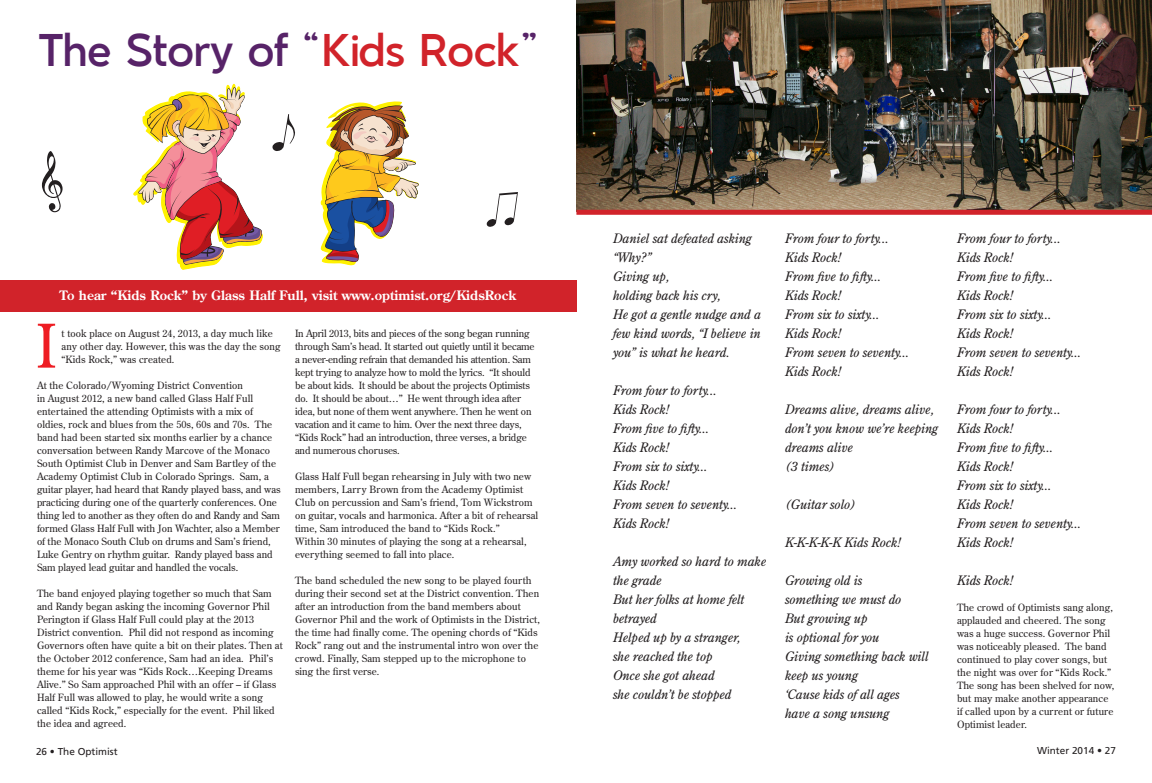
<style>
.page{position:relative;width:1152px;height:783px;background:#fff}
.page>*{position:absolute;margin:0;border:0;box-sizing:border-box;transform-origin:0 0}
.t1{font:60px "Century Old Style Std";color:#ee1d23}
.t2{font:41px "Monteforte";color:#572368}
.t3{font:italic 13px/19px "Century Old Style Std";letter-spacing:-.01em;color:#231f20}
.t4{font:700 13px "Century Old Style Std";color:#fff}
.t5{font:10px/13px "Century Old Style Std";letter-spacing:.01em;color:#231f20}
.t6{font:10px/13px "Century Old Style Std";letter-spacing:-.01em;color:#231f20}
.t7{font:10px "Frutiger";color:#231f20}
.s1{color:#d1232a}
</style>
<div class="page">
<div style="left:0;top:280px;width:576px;height:32px;background:#d1232a"></div>
<img style="left:576px;top:0;width:576px;height:210px">
<svg style="left:272px;top:114px;width:23px;height:37px"></svg>
<svg style="left:487px;top:192px;width:31px;height:35px"></svg>
<svg style="left:42px;top:151px;width:21px;height:62px"></svg>
<div style="left:576px;top:210px;width:576px;height:5px;background:#d1232a"></div>
<svg style="left:320px;top:101px;width:99px;height:164px"></svg>
<svg style="left:133px;top:84px;width:130px;height:186px"></svg>
<h2 class="t2" style="left:39px;top:23px;width:500px">The Story of “<span class="s1">Kids Rock</span>”</h2>
<h3 class="t4" style="left:60px;top:287px;width:458px">To hear “Kids Rock” by Glass Half Full, visit www.optimist.org/KidsRock</h3>
<h1 class="t1" style="left:36px;top:307px;width:22px">I</h1>
<p class="t5" style="left:62px;top:327px;width:221px">t took place on August 24, 2013, a day much like any other day. However, this was the day the song “Kids Rock,” was created.</p>
<p class="t5" style="left:37px;top:379px;width:245px">At the Colorado/Wyoming District Convention<br>in August 2012, a new band called Glass Half Full entertained the attending Optimists with a mix of oldies, rock and blues from the 50s, 60s and 70s. The band had been started six months earlier by a chance conversation between Randy Marcove of the Monaco South Optimist Club in Denver and Sam Bartley of the Academy Optimist Club in Colorado Springs. Sam, a guitar player, had heard that Randy played bass, and was practicing during one of the quarterly conferences. One thing led to another as they often do and Randy and Sam formed Glass Half Full with Jon Wachter, also a Member of the Monaco South Club on drums and Sam’s friend, Luke Gentry on rhythm guitar. Randy played bass and Sam played lead guitar and handled the vocals.</p>
<p class="t5" style="left:37px;top:587px;width:247px">The band enjoyed playing together so much that Sam and Randy began asking the incoming Governor Phil Perington if Glass Half Full could play at the 2013<br>District convention. Phil did not respond as incoming Governors often have quite a bit on their plates. Then at the October 2012 conference, Sam had an idea. Phil’s theme for his year was “Kids Rock…Keeping Dreams Alive.” So Sam approached Phil with an offer – if Glass Half Full was allowed to play, he would write a song called “Kids Rock,” especially for the event. Phil liked the idea and agreed.</p>
<p class="t6" style="left:295px;top:327px;width:241px">In April 2013, bits and pieces of the song began running through Sam’s head. It started out quietly until it became a never-ending refrain that demanded his attention. Sam kept trying to analyze how to mold the lyrics. “It should be about kids. It should be about the projects Optimists do. It should be about…” He went through idea after idea, but none of them went anywhere. Then he went on vacation and it came to him. Over the next three days, “Kids Rock” had an introduction, three verses, a bridge and numerous choruses.</p>
<p class="t5" style="left:295px;top:470px;width:245px">Glass Half Full began rehearsing in July with two new members, Larry Brown from the Academy Optimist Club on percussion and Sam’s friend, Tom Wickstrom on guitar, vocals and harmonica. After a bit of rehearsal time, Sam introduced the band to “Kids Rock.”<br>Within 30 minutes of playing the song at a rehearsal, everything seemed to fall into place.</p>
<p class="t5" style="left:295px;top:574px;width:246px">The band scheduled the new song to be played fourth during their second set at the District convention. Then after an introduction from the band members about Governor Phil and the work of Optimists in the District, the time had finally come. The opening chords of “Kids Rock” rang out and the instrumental intro won over the crowd. Finally, Sam stepped up to the microphone to sing the first verse.</p>
<h3 class="t3" style="left:613px;top:229px;width:150px">Daniel sat defeated asking “Why?”<br>Giving up,<br>holding back his cry,<br>He got a gentle nudge and a few kind words, “I believe in you” is what he heard.</h3>
<h3 class="t3" style="left:613px;top:381px;width:126px">From four to forty...<br>Kids Rock!<br>From five to fifty...<br>Kids Rock!<br>From six to sixty...<br>Kids Rock!<br>From seven to seventy...<br>Kids Rock!</h3>
<h3 class="t3" style="left:613px;top:552px;width:155px">Amy worked so hard to make the grade<br>But her folks at home felt betrayed<br>Helped up by a stranger,<br>she reached the top<br>Once she got ahead<br>she couldn’t be stopped</h3>
<h3 class="t3" style="left:785px;top:229px;width:126px">From four to forty...<br>Kids Rock!<br>From five to fifty...<br>Kids Rock!<br>From six to sixty...<br>Kids Rock!<br>From seven to seventy...<br>Kids Rock!</h3>
<h3 class="t3" style="left:785px;top:400px;width:155px">Dreams alive, dreams alive, don’t you know we’re keeping dreams alive<br>(3 times)</h3>
<h3 class="t3" style="left:785px;top:495px;width:73px">(Guitar solo)</h3>
<h3 class="t3" style="left:785px;top:533px;width:118px">K-K-K-K-K Kids Rock!</h3>
<h3 class="t3" style="left:785px;top:571px;width:145px">Growing old is<br>something we must do<br>But growing up<br>is optional for you<br>Giving something back will keep us young<br>‘Cause kids of all ages<br>have a song unsung</h3>
<h3 class="t3" style="left:957px;top:229px;width:126px">From four to forty...<br>Kids Rock!<br>From five to fifty...<br>Kids Rock!<br>From six to sixty...<br>Kids Rock!<br>From seven to seventy...<br>Kids Rock!</h3>
<h3 class="t3" style="left:957px;top:400px;width:126px">From four to forty...<br>Kids Rock!<br>From five to fifty...<br>Kids Rock!<br>From six to sixty...<br>Kids Rock!<br>From seven to seventy...<br>Kids Rock!</h3>
<h3 class="t3" style="left:957px;top:571px;width:58px">Kids Rock!</h3>
<p class="t5" style="left:957px;top:601px;width:159px">The crowd of Optimists sang along, applauded and cheered. The song was a huge success. Governor Phil was noticeably pleased. The band continued to play cover songs, but the night was over for “Kids Rock.”<br>The song has been shelved for now, but may make another appearance if called upon by a current or future<br>Optimist leader.</p>
<p class="t7" style="left:36px;top:745px;width:83px">26 • The Optimist</p>
<p class="t7" style="left:1037px;top:745px;width:80px">Winter 2014 • 27</p>
</div>
